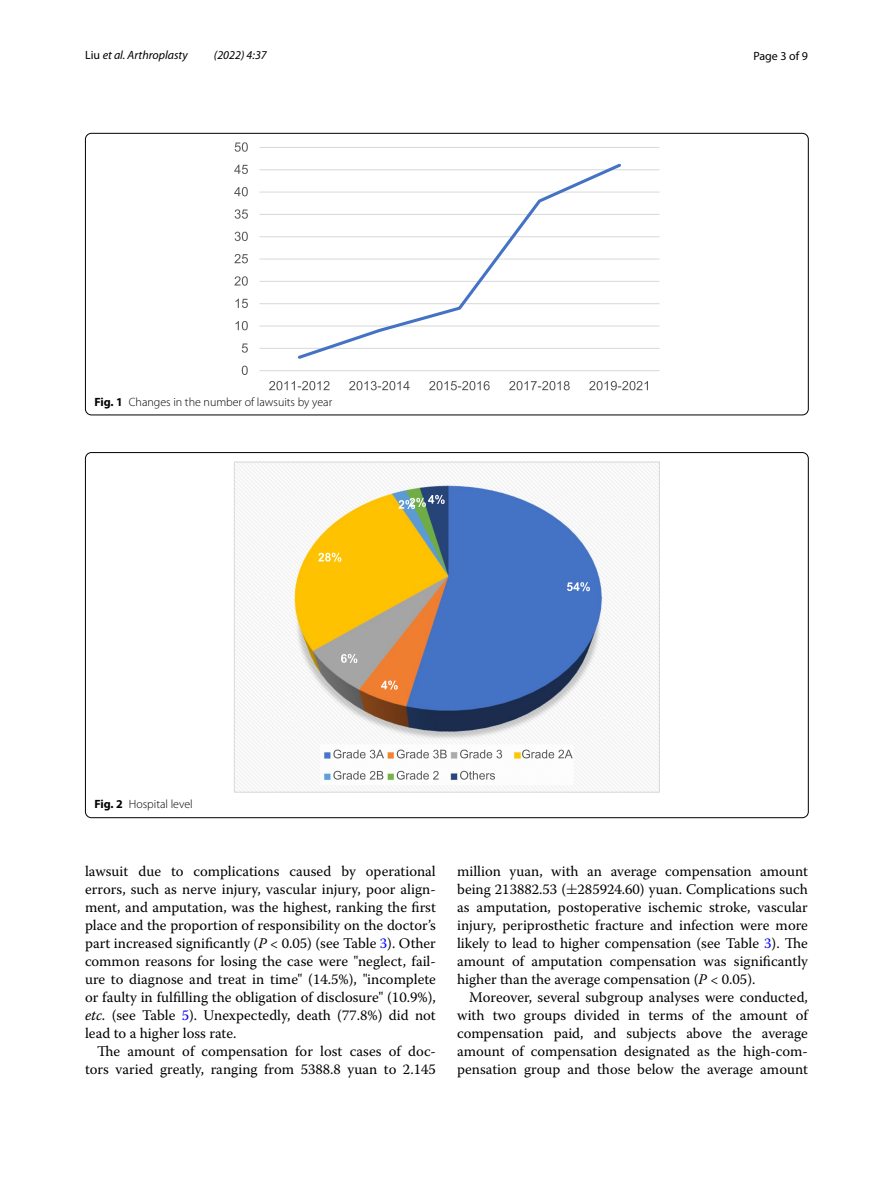
<style>
.page{position:relative;width:893px;height:1187px;background:#fff}
.page>*{position:absolute;margin:0;border:0;box-sizing:border-box;transform-origin:0 0}
.t1{font:14.7px/18px "Warnock Pro";color:#000;text-align:justify}
.t2{font:300 12px "Myriad Pro";color:#000}
.t3{font:italic 12px "Myriad Pro";color:#000}
.t4{font:12px "Myriad Pro";color:#000}
.s1{font-style:normal}
.s2{font-weight:700}
.s3{font-style:italic}
.s4{color:#00f}
.s5{font-family:"MTSY"}
</style>
<div class="page">
<hr style="left:259px;top:348px;width:400px;height:1px;background:#d9d9d9">
<hr style="left:259px;top:325px;width:400px;height:1px;background:#d9d9d9">
<hr style="left:259px;top:303px;width:400px;height:1px;background:#d9d9d9">
<hr style="left:259px;top:281px;width:400px;height:1px;background:#d9d9d9">
<hr style="left:259px;top:258px;width:400px;height:1px;background:#d9d9d9">
<hr style="left:259px;top:236px;width:400px;height:1px;background:#d9d9d9">
<hr style="left:259px;top:214px;width:400px;height:1px;background:#d9d9d9">
<hr style="left:259px;top:191px;width:400px;height:1px;background:#d9d9d9">
<hr style="left:259px;top:169px;width:400px;height:1px;background:#d9d9d9">
<hr style="left:259px;top:147px;width:400px;height:1px;background:#d9d9d9">
<hr style="left:259px;top:370px;width:400px;height:1px;background:#d9d9d9">
<svg style="left:295px;top:163px;width:329px;height:196px"></svg>
<svg style="left:242px;top:365px;width:6px;height:10px"></svg>
<svg style="left:242px;top:343px;width:6px;height:10px"></svg>
<svg style="left:235px;top:321px;width:13px;height:9px"></svg>
<svg style="left:235px;top:298px;width:13px;height:10px"></svg>
<svg style="left:234px;top:276px;width:14px;height:10px"></svg>
<svg style="left:234px;top:254px;width:14px;height:9px"></svg>
<svg style="left:235px;top:232px;width:13px;height:9px"></svg>
<svg style="left:235px;top:209px;width:13px;height:10px"></svg>
<svg style="left:234px;top:187px;width:14px;height:9px"></svg>
<svg style="left:234px;top:165px;width:14px;height:9px"></svg>
<svg style="left:235px;top:142px;width:13px;height:10px"></svg>
<svg style="left:269px;top:381px;width:60px;height:9px"></svg>
<svg style="left:349px;top:381px;width:61px;height:9px"></svg>
<svg style="left:429px;top:381px;width:61px;height:9px"></svg>
<svg style="left:509px;top:381px;width:61px;height:9px"></svg>
<svg style="left:589px;top:381px;width:59px;height:9px"></svg>
<img style="left:236px;top:463px;width:422px;height:327px">
<svg style="left:567px;top:582px;width:23px;height:9px"></svg>
<svg style="left:381px;top:680px;width:17px;height:9px"></svg>
<svg style="left:341px;top:654px;width:16px;height:9px"></svg>
<svg style="left:318px;top:552px;width:23px;height:9px"></svg>
<svg style="left:398px;top:495px;width:47px;height:14px"></svg>
<svg style="left:333px;top:749px;width:51px;height:9px"></svg>
<svg style="left:397px;top:749px;width:50px;height:9px"></svg>
<svg style="left:460px;top:749px;width:42px;height:9px"></svg>
<svg style="left:522px;top:749px;width:51px;height:9px"></svg>
<svg style="left:333px;top:770px;width:50px;height:9px"></svg>
<svg style="left:397px;top:770px;width:42px;height:9px"></svg>
<svg style="left:460px;top:770px;width:35px;height:9px"></svg>
<div style="left:234px;top:461px;width:426px;height:331px;border:1px solid #d9d9d9"></div>
<p class="t3" style="left:85px;top:48px;width:104px"><span class="s1">Liu</span> et al. Arthroplasty</p>
<p class="t3" style="left:214px;top:48px;width:54px">(2022) 4:37</p>
<p class="t4" style="left:753px;top:48px;width:56px">Page 3 of 9</p>
<p class="t2" style="left:94px;top:395px;width:239px"><span class="s2">Fig. 1</span> Changes in the number of lawsuits by year</p>
<p class="t2" style="left:94px;top:797px;width:100px"><span class="s2">Fig. 2</span> Hospital level</p>
<p class="t1" style="left:85px;top:861px;width:352px">lawsuit due to complications caused by operational errors, such as nerve injury, vascular injury, poor align&shy;ment, and amputation, was the highest, ranking the first place and the proportion of responsibility on the doctor’s part increased significantly (<span class="s3">P</span> &lt; 0.05) (see Table <span class="s4">3</span>). Other common reasons for losing the case were "neglect, fail&shy;ure to diagnose and treat in time" (14.5%), "incomplete or faulty in fulfilling the obligation of disclosure" (10.9%), <span class="s3">etc</span>. (see Table <span class="s4">5</span>). Unexpectedly, death (77.8%) did not lead to a higher loss rate.</p>
<p class="t1" style="left:85px;top:1041px;width:352px;text-align:right">The amount of compensation for lost cases of doc&shy;tors varied greatly, ranging from 5388.8 yuan to 2.145</p>
<p class="t1" style="left:457px;top:861px;width:352px">million yuan, with an average compensation amount being 213882.53 (<span class="s5">±</span>285924.60) yuan. Complications such as amputation, postoperative ischemic stroke, vascular injury, periprosthetic fracture and infection were more likely to lead to higher compensation (see Table <span class="s4">3</span>). The amount of amputation compensation was significantly higher than the average compensation (<span class="s3">P</span> &lt; 0.05).</p>
<p class="t1" style="left:457px;top:987px;width:352px;text-indent:12px">Moreover, several subgroup analyses were conducted, with two groups divided in terms of the amount of compensation paid, and subjects above the average amount of compensation designated as the high-com&shy;pensation group and those below the average amount</p>
</div>
